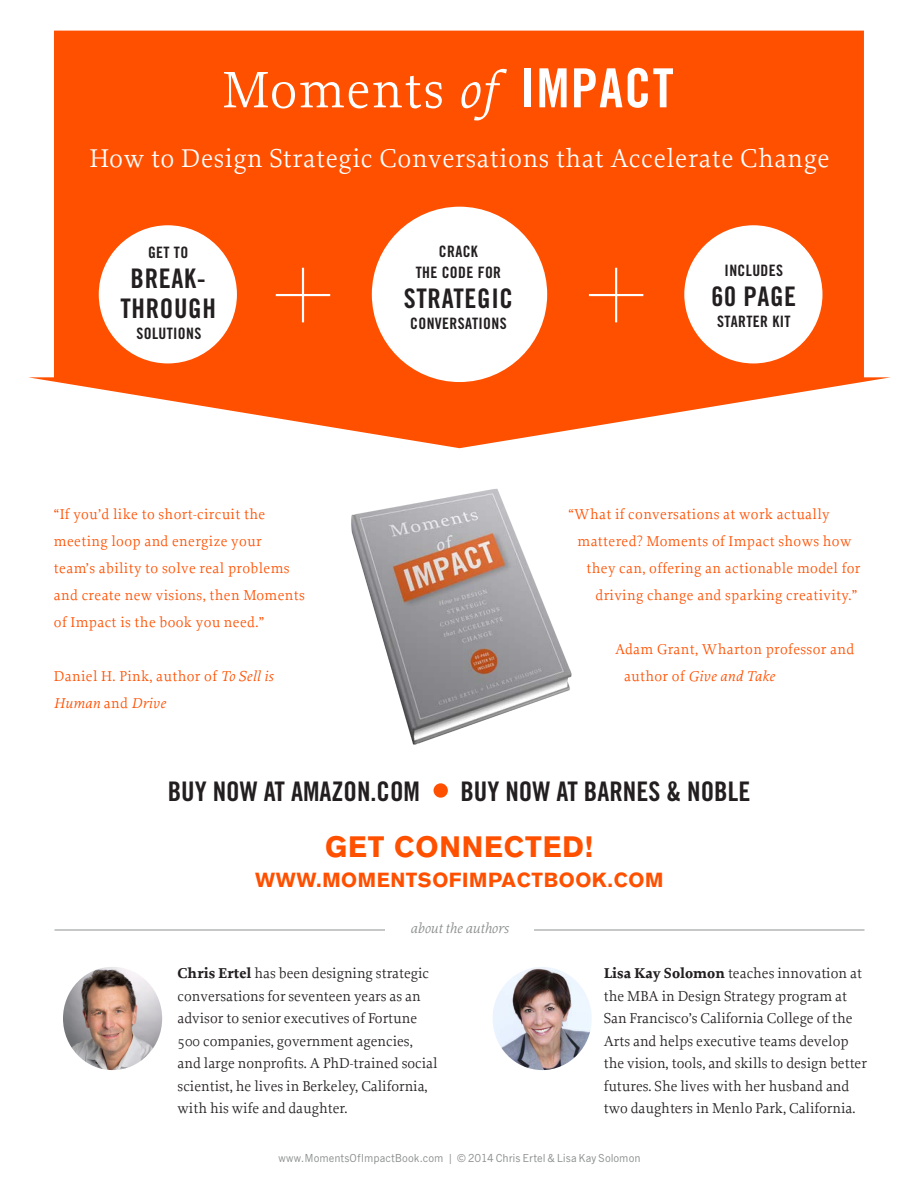
<style>
.page{position:relative;width:918px;height:1188px;background:#fff}
.page>*{position:absolute;margin:0;border:0;box-sizing:border-box;transform-origin:0 0}
.t1{font:200 108px "Helvetica Neue";color:#fff}
.t2{font:54px "Proforma";letter-spacing:.025em;color:#fff}
.t3{font:900 29.1px "Akzidenz Grotesk";letter-spacing:.03em;color:#ff5000}
.t4{font:27px "Proforma";letter-spacing:.025em;color:#fff}
.t5{font:27px "Trade Gothic Bold Cond Twenty";color:#231f20}
.t6{font:27px/30px "Trade Gothic Bold Cond Twenty";letter-spacing:.025em;color:#231f20;text-align:center}
.t7{font:900 20.1px "Akzidenz Grotesk";letter-spacing:.03em;color:#ff5000}
.t8{font:15.75px "Trade Gothic Bold Cond Twenty";letter-spacing:.025em;color:#231f20}
.t9{font:15px/22.5px "Proforma";color:#231f20}
.t10{font:15px/27px "Proforma";letter-spacing:.025em;color:#ff5000}
.t11{font:italic 15px "Proforma";color:#8e9090}
.t12{font:italic 15px "Proforma";letter-spacing:.025em;color:#ff5000}
.t13{font:12px "Trade Gothic Rgl";letter-spacing:.005em;color:#8e9090}
.s1{font-style:italic}
.s2{font-family:"Trade Gothic Bold Cond Twenty"}
.s3{font-style:normal}
.s4{font-weight:700}
.s5{font-size:18px}
</style>
<div class="page">
<div style="left:54px;top:31px;width:810px;height:346px;background:#ff5000"></div>
<svg style="left:28px;top:377px;width:863px;height:71px"></svg>
<img style="left:351px;top:488px;width:221px;height:257px">
<hr style="left:55px;top:930px;width:810px;height:1px;background:#8e9090">
<div style="left:385px;top:922px;width:149px;height:23px;background:#fff"></div>
<div style="left:99px;top:225px;width:138px;height:138px;background:#fff;border-radius:50%"></div>
<div style="left:372px;top:207px;width:175px;height:175px;background:#fff;border-radius:50%"></div>
<div style="left:684px;top:225px;width:138px;height:138px;background:#fff;border-radius:50%"></div>
<div style="left:434px;top:783px;width:14px;height:15px;background:#ff5000;border-radius:50%"></div>
<img style="left:63px;top:967px;width:99px;height:103px">
<img style="left:493px;top:967px;width:99px;height:103px">
<p class="t2" style="left:222px;top:57px;width:453px">Moments <span class="s1">of</span> <span class="s2">IMPACT</span></p>
<p class="t4" style="left:89px;top:141px;width:742px">How to Design Strategic Conversations that Accelerate Change</p>
<p class="t8" style="left:148px;top:243px;width:42px">GET TO</p>
<p class="t6" style="left:120px;top:263px;width:97px">BREAK-<br>THROUGH</p>
<p class="t8" style="left:136px;top:324px;width:67px">SOLUTIONS</p>
<p class="t8" style="left:439px;top:242px;width:41px">CRACK</p>
<p class="t8" style="left:416px;top:263px;width:87px">THE CODE FOR</p>
<p class="t6" style="left:404px;top:283px;width:111px">STRATEGIC</p>
<p class="t8" style="left:410px;top:314px;width:98px">CONVERSATIONS</p>
<p class="t1" style="left:271px;top:200px;width:66px">+</p>
<p class="t1" style="left:584px;top:200px;width:66px">+</p>
<p class="t8" style="left:725px;top:260px;width:60px">INCLUDES</p>
<p class="t5" style="left:711px;top:280px;width:86px">60 PAGE</p>
<p class="t8" style="left:717px;top:311px;width:75px">STARTER KIT</p>
<p class="t10" style="left:54px;top:500px;width:253px">“If you’d like to short-circuit the meeting loop and energize your team’s ability to solve real problems and create new visions, then Moments of Impact is the book you need.”</p>
<p class="t10" style="left:54px;top:662px;width:221px">Daniel H. Pink, author of <span class="s1">To Sell is</span></p>
<p class="t12" style="left:54px;top:694px;width:113px">Human <span class="s3">and</span> Drive</p>
<p class="t10" style="left:568px;top:500px;width:263px">“What if conversations at work actually</p>
<p class="t10" style="left:578px;top:527px;width:275px">mattered? Moments of Impact shows how</p>
<p class="t10" style="left:586px;top:554px;width:275px">they can, offering an actionable model for</p>
<p class="t10" style="left:596px;top:581px;width:263px">driving change and sparking creativity.”</p>
<p class="t10" style="left:624px;top:635px;width:232px;text-indent:-9px">Adam Grant, Wharton professor and author of <span class="s1">Give and Take</span></p>
<p class="t5" style="left:168px;top:775px;width:254px">BUY NOW AT AMAZON.COM</p>
<p class="t5" style="left:460px;top:775px;width:291px">BUY NOW AT BARNES &amp; NOBLE</p>
<p class="t3" style="left:325px;top:829px;width:270px">GET CONNECTED!</p>
<p class="t7" style="left:255px;top:868px;width:410px">WWW.MOMENTSOFIMPACTBOOK.COM</p>
<p class="t11" style="left:410px;top:919px;width:100px">about the authors</p>
<p class="t9" style="left:178px;top:962px;width:261px"><span class="s4">Chris Ertel</span> has been designing strategic conversations for seventeen years as an advisor to senior executives of Fortune 500 companies, government agencies, and large nonprofits. A PhD-trained social scientist, he lives in Berkeley, California, with his wife and daughter.</p>
<p class="t9" style="left:604px;top:962px;width:265px"><span class="s4">Lisa Kay Solomon</span> teaches innovation at the MBA in Design Strategy program at San Francisco’s California College of the Arts and helps executive teams develop the vision, tools, and skills to design better futures. She lives with her husband and two daughters in Menlo Park, California.</p>
<p class="t13" style="left:278px;top:1150px;width:364px">www.MomentsOfImpactBook.com | <span class="s5">©</span> 2014 Chris Ertel &amp; Lisa Kay Solomon</p>
</div>
